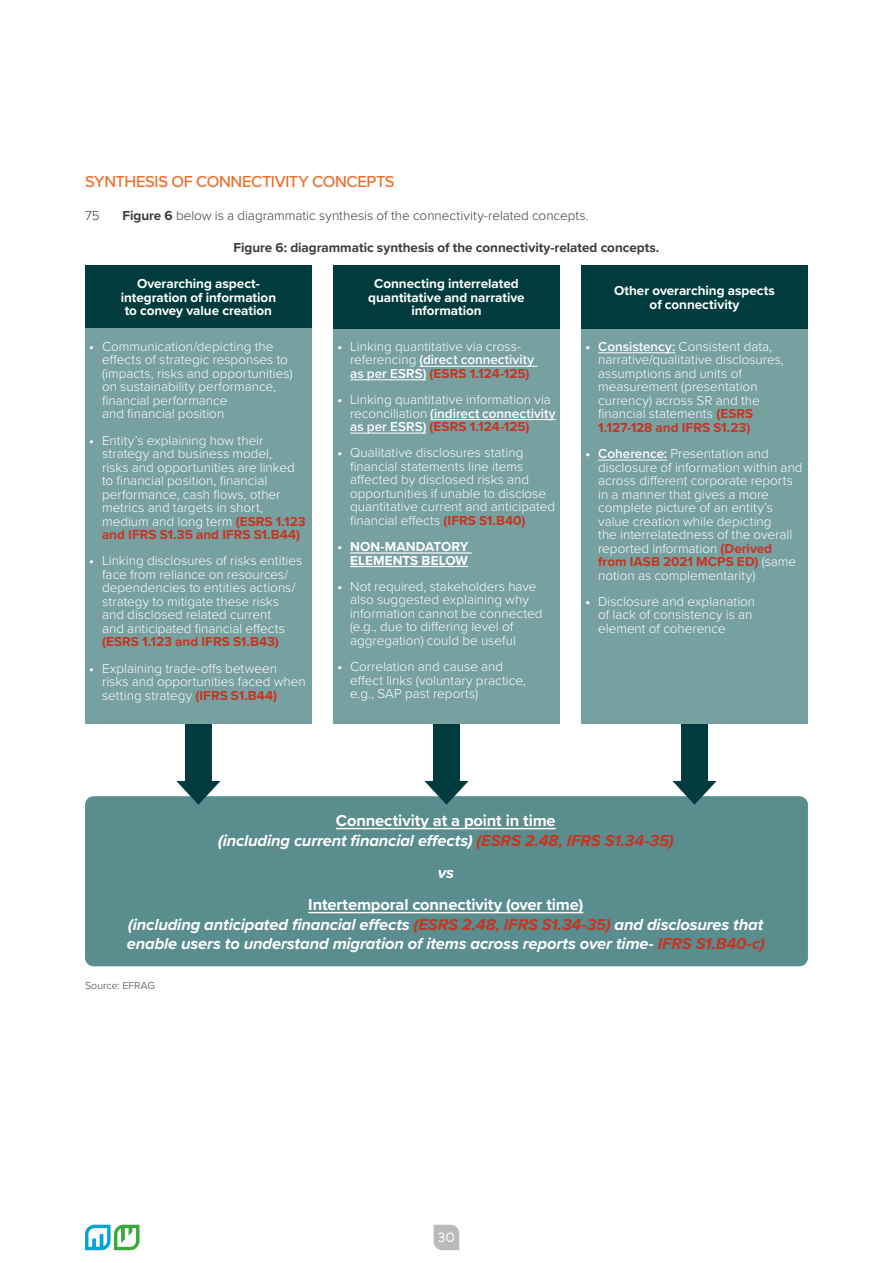
<style>
.page{position:relative;width:893px;height:1263px;background:#fff}
.page>*{position:absolute;margin:0;border:0;box-sizing:border-box;transform-origin:0 0}
.t1{font:italic 700 16.5px/19.5px "Proxima Nova";letter-spacing:-.01em;color:#fff;text-align:center}
.t2{font:500 16.5px "Proxima Nova";letter-spacing:-.02em;color:#ed6c2a}
.t3{font:300 13.5px/13.5px "Proxima Nova";color:#fff}
.t4{font:700 13.5px/13.5px "Proxima Nova";color:#fff;text-align:center}
.t5{font:300 13.5px "Proxima Nova";color:#3c3c3b}
.t6{font:700 13.5px "Proxima Nova";color:#3c3c3b}
.t7{font:700 13.5px "Proxima Nova";color:#c63522}
.t8{font:13.5px "Mark OT";color:#fff}
.t9{font:300 10.5px "Proxima Nova";letter-spacing:.01em;color:#3c3c3b}
.s1{font-weight:700}
.s2{font-weight:700;color:#c63522}
.s3{font-weight:600}
.s4{font-style:normal}
.s5{color:#c63522}
</style>
<div class="page">
<div style="left:85px;top:796px;width:723px;height:170px;background:#5a8d8e;border-radius:9px"></div>
<hr style="left:336px;top:828px;width:220px;height:1px;background:#fff">
<hr style="left:308px;top:912px;width:275px;height:1px;background:#fff">
<div style="left:185px;top:720px;width:27px;height:70px;background:#003c3e"></div>
<svg style="left:176px;top:781px;width:44px;height:24px"></svg>
<div style="left:433px;top:720px;width:27px;height:70px;background:#003c3e"></div>
<svg style="left:424px;top:781px;width:45px;height:24px"></svg>
<div style="left:681px;top:720px;width:27px;height:70px;background:#003c3e"></div>
<svg style="left:672px;top:781px;width:45px;height:24px"></svg>
<div style="left:85px;top:265px;width:227px;height:63px;background:#003c3e"></div>
<div style="left:85px;top:328px;width:227px;height:396px;background:#77a0a1"></div>
<div style="left:333px;top:328px;width:227px;height:396px;background:#77a0a1"></div>
<hr style="left:420px;top:366px;width:117px;height:1px;background:#fff">
<hr style="left:350px;top:379px;width:76px;height:1px;background:#fff">
<hr style="left:430px;top:419px;width:126px;height:1px;background:#fff">
<hr style="left:350px;top:433px;width:76px;height:1px;background:#fff">
<hr style="left:350px;top:552px;width:122px;height:2px;background:#fff">
<hr style="left:350px;top:566px;width:118px;height:1px;background:#fff">
<div style="left:581px;top:328px;width:227px;height:396px;background:#77a0a1"></div>
<hr style="left:598px;top:352px;width:77px;height:1px;background:#fff">
<hr style="left:598px;top:460px;width:69px;height:1px;background:#fff">
<div style="left:333px;top:265px;width:227px;height:63px;background:#003c3e"></div>
<div style="left:581px;top:265px;width:227px;height:63px;background:#003c3e"></div>
<svg style="left:434px;top:1225px;width:25px;height:25px"></svg>
<svg style="left:85px;top:1225px;width:54px;height:25px"></svg>
<p class="t2" style="left:85px;top:170px;width:311px">SYNTHESIS OF CONNECTIVITY CONCEPTS</p>
<p class="t5" style="left:85px;top:205px;width:16px">75</p>
<p class="t5" style="left:123px;top:205px;width:468px"><span class="s1">Figure 6</span> below is a diagrammatic synthesis of the connectivity-related concepts.</p>
<p class="t6" style="left:234px;top:237px;width:427px">Figure 6: diagrammatic synthesis of the connectivity-related concepts.</p>
<p class="t4" style="left:121px;top:277px;width:157px">Overarching aspect&shy;integration of information to convey value creation</p>
<p class="t3" style="left:102px;top:339px;width:192px;text-indent:-13px"><span class="s1">•</span> Communication/depicting the effects of strategic responses to (impacts, risks and opportunities) on sustainability performance, financial performance<br>and financial position</p>
<p class="t3" style="left:102px;top:433px;width:205px;text-indent:-13px"><span class="s1">•</span> Entity’s explaining how their strategy and business model,<br>risks and opportunities are linked to financial position, financial performance, cash flows, other metrics and targets in short, medium and long term <span class="s2">(ESRS 1.123 and IFRS S1.35 and IFRS S1.B44)</span></p>
<p class="t3" style="left:102px;top:553px;width:202px;text-indent:-13px"><span class="s1">•</span> Linking disclosures of risks entities face from reliance on resources/ dependencies to entities actions/ strategy to mitigate these risks and disclosed related current<br>and anticipated financial effects</p>
<p class="t7" style="left:102px;top:632px;width:178px">(ESRS 1.123 and IFRS S1.B43)</p>
<p class="t3" style="left:102px;top:661px;width:205px;text-indent:-13px"><span class="s1">•</span> Explaining trade-offs between risks and opportunities faced when setting strategy <span class="s2">(IFRS S1.B44)</span></p>
<p class="t4" style="left:368px;top:277px;width:158px">Connecting interrelated quantitative and narrative information</p>
<p class="t4" style="left:614px;top:284px;width:163px">Other overarching aspects of connectivity</p>
<p class="t3" style="left:350px;top:339px;width:186px;text-indent:-13px"><span class="s1">•</span> Linking quantitative via cross&shy;referencing <span class="s3">(direct connectivity as per ESRS)</span> <span class="s2">(ESRS 1.124-125)</span></p>
<p class="t3" style="left:350px;top:392px;width:207px;text-indent:-13px"><span class="s1">•</span> Linking quantitative information via reconciliation <span class="s3">(indirect connectivity as per ESRS)</span> <span class="s2">(ESRS 1.124-125)</span></p>
<p class="t3" style="left:350px;top:445px;width:206px;text-indent:-13px"><span class="s1">•</span> Qualitative disclosures stating financial statements line items affected by disclosed risks and opportunities if unable to disclose quantitative current and anticipated financial effects <span class="s2">(IFRS S1.B40)</span></p>
<p class="t4" style="left:337px;top:539px;width:133px;text-align:right">• NON-MANDATORY<br>ELEMENTS BELOW</p>
<p class="t3" style="left:350px;top:579px;width:194px;text-indent:-13px"><span class="s1">•</span> Not required, stakeholders have also suggested explaining why information cannot be connected (e.g., due to differing level of aggregation) could be useful</p>
<p class="t3" style="left:350px;top:659px;width:177px;text-indent:-13px"><span class="s1">•</span> Correlation and cause and effect links (voluntary practice, e.g., SAP past reports)</p>
<p class="t3" style="left:598px;top:339px;width:187px;text-indent:-13px"><span class="s1">•</span> <span class="s3">Consistency:</span> Consistent data, narrative/qualitative disclosures, assumptions and units of measurement (presentation currency) across SR and the financial statements <span class="s2">(ESRS<br>1.127-128 and IFRS S1.23)</span></p>
<p class="t3" style="left:598px;top:446px;width:206px;text-indent:-13px"><span class="s1">•</span> <span class="s3">Coherence:</span> Presentation and disclosure of information within and across different corporate reports in a manner that gives a more complete picture of an entity’s value creation while depicting<br>the interrelatedness of the overall reported information <span class="s2">(Derived from IASB 2021 MCPS ED)</span> (same notion as complementarity)</p>
<p class="t3" style="left:598px;top:594px;width:159px;text-indent:-13px"><span class="s1">•</span> Disclosure and explanation of lack of consistency is an element of coherence</p>
<p class="t1" style="left:218px;top:811px;width:457px"><span class="s4">Connectivity at a point in time<br></span>(including current financial effects) <span class="s5">(ESRS 2.48, IFRS S1.34-35)</span></p>
<p class="t1" style="left:438px;top:862px;width:18px">vs</p>
<p class="t1" style="left:127px;top:895px;width:639px"><span class="s4">Intertemporal connectivity (over time)<br></span>(including anticipated financial effects <span class="s5">(ESRS 2.48, IFRS S1.34-35)</span> and disclosures that enable users to understand migration of items across reports over time- <span class="s5">IFRS S1.B40-c)</span></p>
<p class="t9" style="left:85px;top:978px;width:71px">Source: EFRAG</p>
<p class="t8" style="left:438px;top:1228px;width:19px">30</p>
</div>
